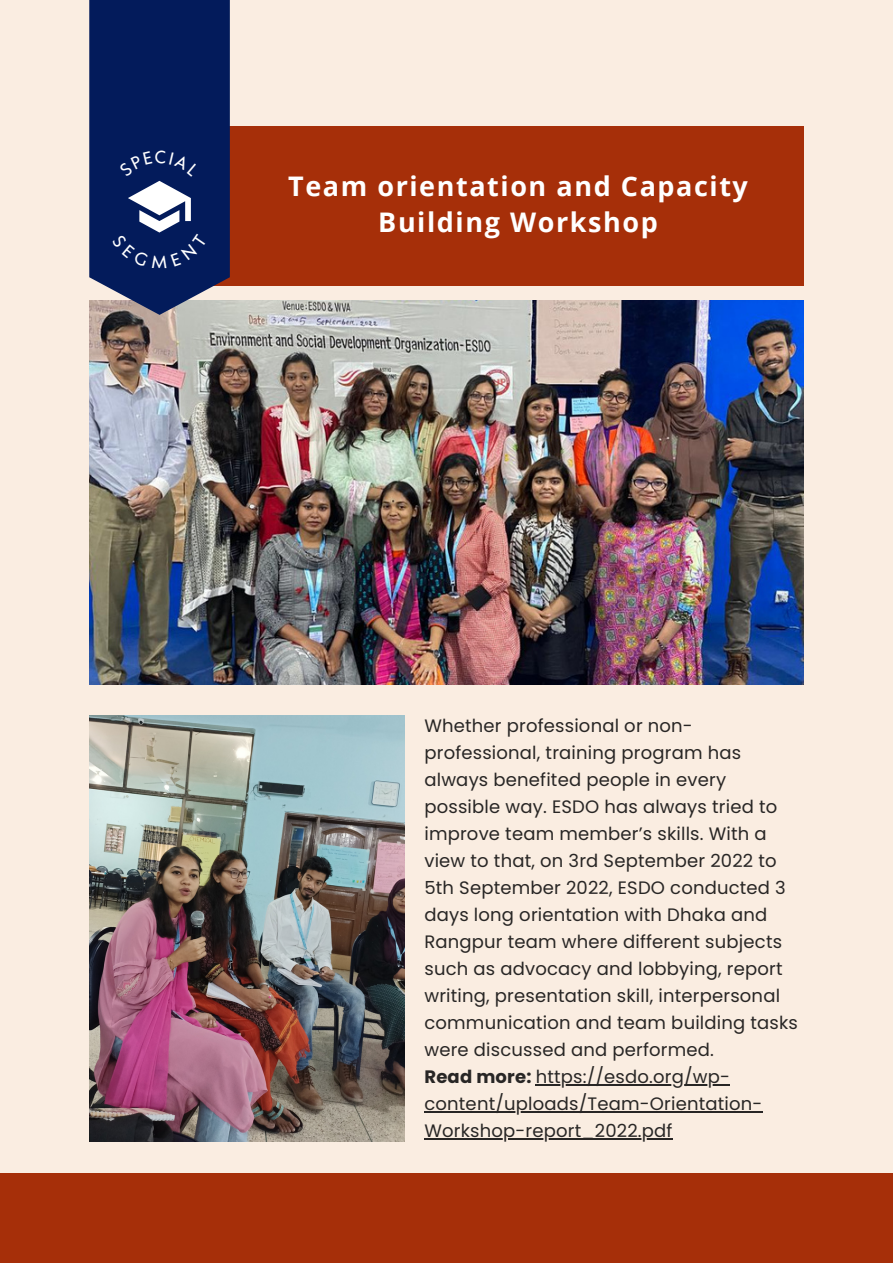
<style>
.page{position:relative;width:893px;height:1264px;background:#fff}
.page>*{position:absolute;margin:0;border:0;box-sizing:border-box;transform-origin:0 0}
.t1{font:700 27px/36px "Open Sans";letter-spacing:.06em;color:#fff;text-align:center}
.t2{font:18px/27px "Poppins";letter-spacing:.01em;color:#282625}
.t3{font:16.5px "Klein Text";color:#fff}
.s1{font-weight:700}
</style>
<div class="page">
<div style="left:0;top:0;width:892px;height:1262px;background:#faede1"></div>
<div style="left:107px;top:126px;width:696px;height:159px;background:#a62f09"></div>
<img style="left:89px;top:301px;width:714px;height:383px">
<div style="left:0;top:1173px;width:892px;height:89px;background:#a62f09"></div>
<img style="left:89px;top:715px;width:315px;height:426px">
<hr style="left:535px;top:1084px;width:195px;height:1px;background:#282625">
<hr style="left:424px;top:1111px;width:338px;height:1px;background:#282625">
<hr style="left:424px;top:1138px;width:248px;height:1px;background:#282625">
<svg style="left:89px;top:0;width:141px;height:315px;background:#192e66"></svg>
<p class="t3" style="left:151px;top:254px;width:18px">M</p>
<h1 class="t1" style="left:288px;top:168px;width:461px">Team orientation and Capacity<br>Building Workshop</h1>
<p class="t2" style="left:424px;top:712px;width:375px">Whether professional or non&shy;professional, training program has always benefited people in every possible way. ESDO has always tried to improve team member’s skills. With a view to that, on 3rd September 2022 to 5th September 2022, ESDO conducted 3 days long orientation with Dhaka and Rangpur team where different subjects such as advocacy and lobbying, report writing, presentation skill, interpersonal communication and team building tasks were discussed and performed.<br><span class="s1">Read more:</span> https://esdo.org/wp&shy;content/uploads/Team-Orientation-Workshop-report_2022.pdf</p>
</div>
